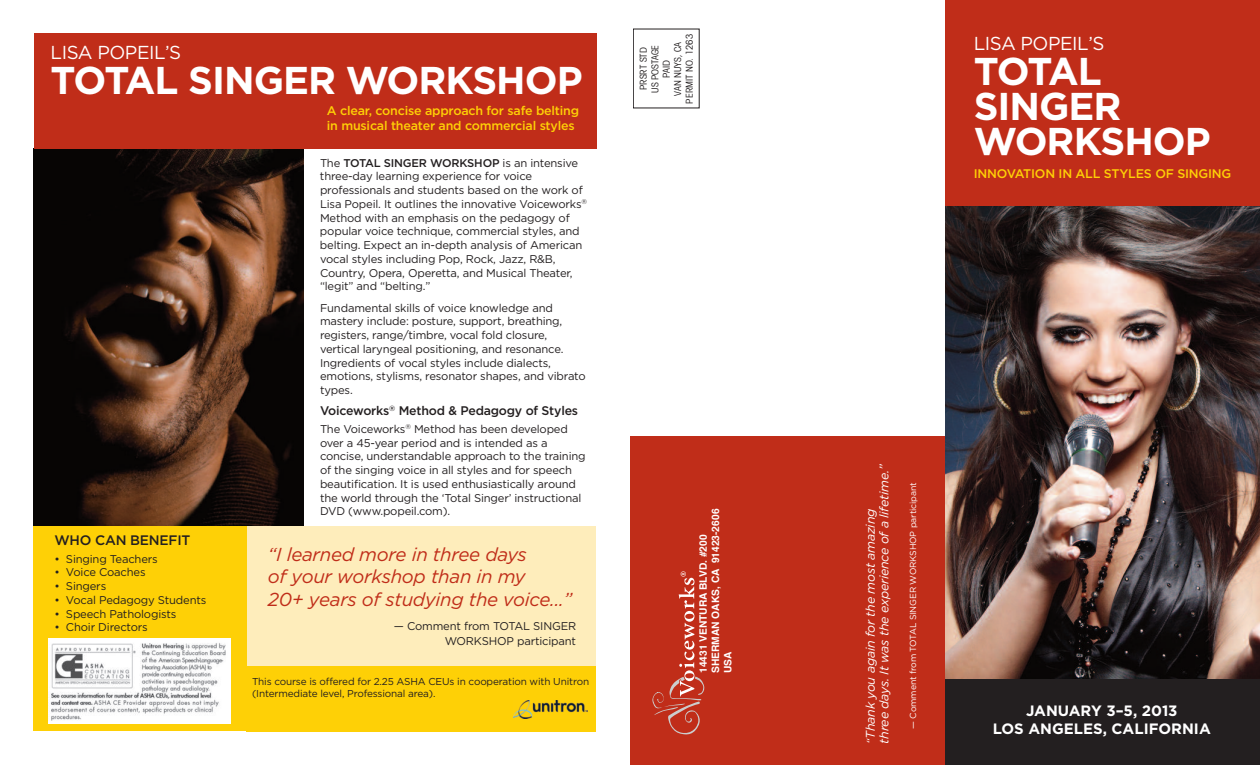
<style>
.page{position:relative;width:1260px;height:765px;background:#fff}
.page>*{position:absolute;margin:0;border:0;box-sizing:border-box;transform-origin:0 0}
.t1{font:700 38.75px/35px "Gotham";letter-spacing:-.025em;color:#fff}
.t2{font:italic 18.75px/22.5px "Gotham";letter-spacing:-.015em;color:#c02d19}
.t3{font:18.75px "Gotham";letter-spacing:-.025em;color:#fff}
.t4{font:700 15px/18px "Gotham";color:#fff;text-align:center}
.t5{font:500 13.75px "Gotham";letter-spacing:-.015em;color:#231f20}
.t6{font:500 12.5px/15px "Gotham";letter-spacing:-.015em;color:#fed006}
.t7{font:italic 12.5px/13.8px "Gotham";letter-spacing:-.015em;color:#fff}
.t8{font:500 12.5px "Gotham";letter-spacing:-.015em;color:#231f20}
.t9{font:11.62px "Myriad";color:#fff}
.t10{font:11.25px/13.8px "Gotham";letter-spacing:-.015em;color:#231f20}
.t11{font:700 10.25px/12.2px "Helvetica";color:#fff}
.t12{font:10px/11.2px "Gotham";letter-spacing:-.015em;color:#231f20}
.t13{font:condensed 9.5px/11.5px "Avant Garde";color:#231f20;text-align:center}
.t14{font:8.75px "Gotham";letter-spacing:-.015em;color:#fff}
.s1{font-weight:500}
.s2{font-size:11.25px}
</style>
<div class="page">
<div style="left:630px;top:436px;width:315px;height:329px;background:#c02d19"></div>
<img style="left:945px;top:206px;width:315px;height:474px">
<div style="left:945px;top:0;width:315px;height:206px;background:#c02d19"></div>
<div style="left:945px;top:680px;width:315px;height:85px;background:#231f20"></div>
<img style="left:34px;top:149px;width:270px;height:377px">
<div style="left:34px;top:526px;width:562px;height:194px;background:#feedbb"></div>
<div style="left:34px;top:527px;width:213px;height:204px;background:#fed006"></div>
<div style="left:34px;top:34px;width:562px;height:115px;background:#c02d19"></div>
<div style="left:246px;top:666px;width:350px;height:65px;background:#fed006"></div>
<img style="left:49px;top:639px;width:182px;height:84px">
<img style="left:513px;top:700px;width:74px;height:18px">
<svg style="left:652px;top:578px;width:53px;height:157px"></svg>
<h2 class="t3" style="left:51px;top:42px;width:132px">LISA POPEIL’S</h2>
<h1 class="t1" style="left:51px;top:64px;width:533px">TOTAL SINGER WORKSHOP</h1>
<p class="t6" style="left:327px;top:103px;width:254px">A clear, concise approach for safe belting in musical theater and commercial styles</p>
<p class="t10" style="left:320px;top:156px;width:269px">The <span class="s1">TOTAL SINGER WORKSHOP</span> is an intensive three-day learning experience for voice professionals and students based on the work of Lisa Popeil. It outlines the innovative Voiceworks<sup>® </sup>Method with an emphasis on the pedagogy of popular voice technique, commercial styles, and belting. Expect an in-depth analysis of American vocal styles including Pop, Rock, Jazz, R&amp;B, Country, Opera, Operetta, and Musical Theater, “legit” and “belting.”</p>
<p class="t10" style="left:320px;top:301px;width:267px">Fundamental skills of voice knowledge and mastery include: posture, support, breathing, registers, range/timbre, vocal fold closure, vertical laryngeal positioning, and resonance.<br>Ingredients of vocal styles include dialects, emotions, stylisms, resonator shapes, and vibrato types.</p>
<p class="t8" style="left:320px;top:404px;width:260px">Voiceworks<sup>®</sup> Method &amp; Pedagogy of Styles</p>
<p class="t10" style="left:320px;top:422px;width:267px">The Voiceworks<sup>®</sup> Method has been developed over a 45-year period and is intended as a concise, understandable approach to the training of the singing voice in all styles and for speech beautification. It is used enthusiastically around the world through the ‘Total Singer’ instructional DVD (www.popeil.com).</p>
<p class="t5" style="left:54px;top:532px;width:138px">WHO CAN BENEFIT</p>
<p class="t10" style="left:54px;top:552px;width:105px">• Singing Teachers</p>
<p class="t10" style="left:54px;top:566px;width:93px">• Voice Coaches</p>
<p class="t10" style="left:54px;top:579px;width:53px">• Singers</p>
<p class="t10" style="left:54px;top:593px;width:154px">• Vocal Pedagogy Students</p>
<p class="t10" style="left:54px;top:607px;width:124px">• Speech Pathologists</p>
<p class="t10" style="left:54px;top:621px;width:95px">• Choir Directors</p>
<h2 class="t2" style="left:268px;top:543px;width:306px">“I learned more in three days<br>of your workshop than in my<br>20+ years of studying the voice...”</h2>
<p class="t10" style="left:394px;top:618px;width:184px;line-height:15px;text-align:right">— Comment from TOTAL SINGER<br>WORKSHOP participant</p>
<p class="t12" style="left:252px;top:676px;width:339px">This course is offered for 2.25 ASHA CEUs in cooperation with Unitron (Intermediate level, Professional area).</p>
<p class="t13" style="left:639px;top:104px;width:71px;rotate:-90deg">PRSRT STD<br>US POSTAGE<br>PAID<br>VAN NUYS, CA<br>PERMIT NO. 1263</p>
<p class="t9" style="left:681px;top:577px;width:7px;rotate:-90deg">®</p>
<p class="t11" style="left:698px;top:673px;width:166px;rotate:-90deg">14431 VENTURA BLVD. #200<br>SHERMAN OAKS, CA 91423-2606<br>USA</p>
<h2 class="t3" style="left:974px;top:32px;width:132px">LISA POPEIL’S</h2>
<h1 class="t1" style="left:974px;top:54px;width:238px">TOTAL<br>SINGER<br>WORKSHOP</h1>
<p class="t6" style="left:974px;top:166px;width:259px">INNOVATION IN ALL STYLES OF SINGING</p>
<p class="t7" style="left:864px;top:744px;width:281px;rotate:-90deg"><span class="s2">“</span>Thank you again for the most amazing<br>three days. It was the experience of a lifetime.”</p>
<p class="t14" style="left:908px;top:729px;width:248px;rotate:-90deg">— Comment from TOTAL SINGER WORKSHOP participant</p>
<h3 class="t4" style="left:993px;top:702px;width:219px">JANUARY 3–5, 2013<br>LOS ANGELES, CALIFORNIA</h3>
</div>
